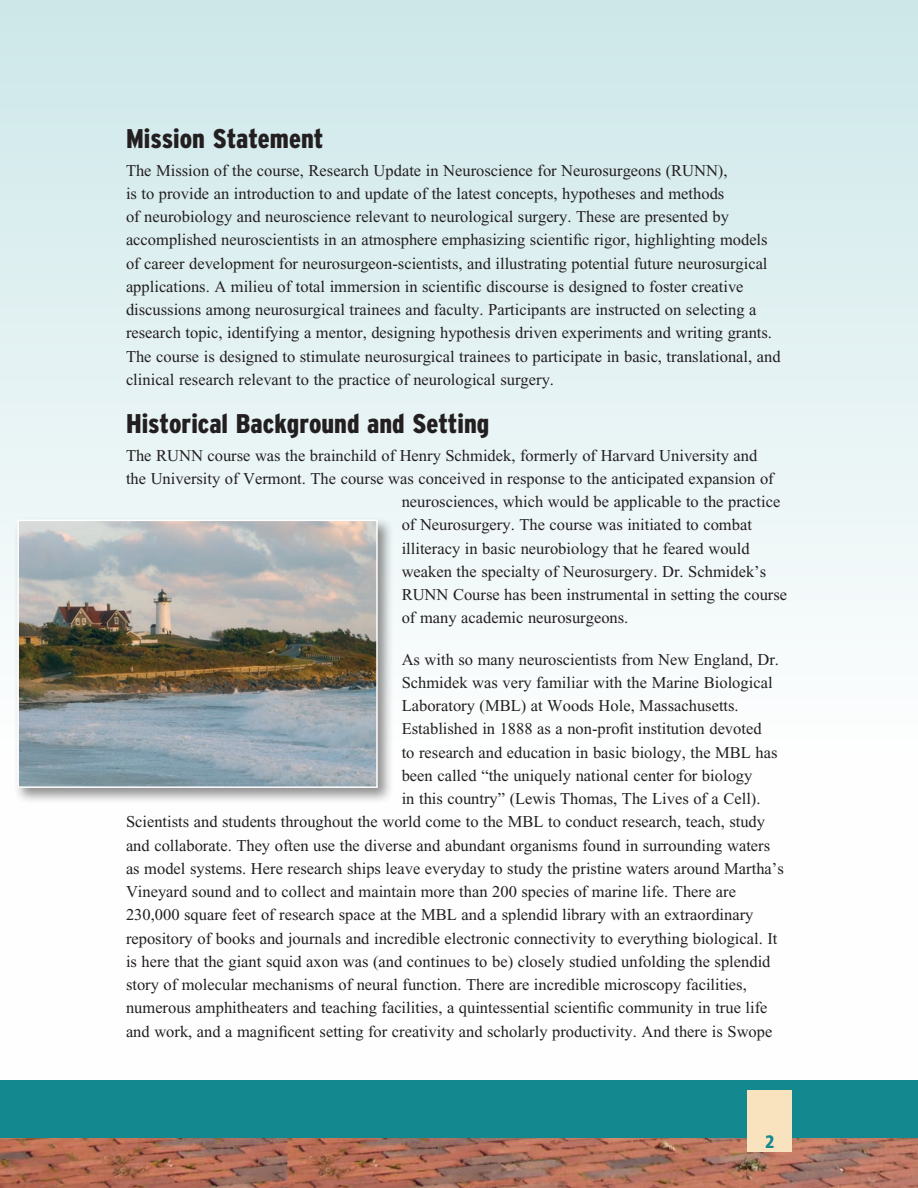
<style>
.page{position:relative;width:918px;height:1188px;background:#fff}
.page>*{position:absolute;margin:0;border:0;box-sizing:border-box;transform-origin:0 0}
.t1{font:900 condensed 27px "Interstate";color:#231f20}
.t2{font:900 condensed 18px "Frutiger";color:#13888e}
.t3{font:16.5px/23.2px "Times New Roman";color:#231f20}
</style>
<div class="page">
<img style="left:0;top:1138px;width:918px;height:50px">
<div style="left:0;top:0;width:917px;height:1090px;background:linear-gradient(to bottom,#d1e9eb,#fff)"></div>
<div style="left:0;top:1080px;width:918px;height:58px;background:#13888e"></div>
<div style="left:747px;top:1090px;width:45px;height:62px;background:#f9e3bf"></div>
<div style="left:14px;top:516px;width:380px;height:288px;background:#231f20;opacity:.5"></div>
<img style="left:20px;top:523px;width:355px;height:262px">
<div style="left:17px;top:520px;width:361px;height:268px;border:2px solid #fff"></div>
<h1 class="t1" style="left:126px;top:123px;width:199px">Mission Statement</h1>
<p class="t3" style="left:126px;top:158px;width:656px">The Mission of the course, Research Update in Neuroscience for Neurosurgeons (RUNN),<br>is to provide an introduction to and update of the latest concepts, hypotheses and methods<br>of neurobiology and neuroscience relevant to neurological surgery. These are presented by accomplished neuroscientists in an atmosphere emphasizing scientific rigor, highlighting models of career development for neurosurgeon-scientists, and illustrating potential future neurosurgical applications. A milieu of total immersion in scientific discourse is designed to foster creative discussions among neurosurgical trainees and faculty. Participants are instructed on selecting a research topic, identifying a mentor, designing hypothesis driven experiments and writing grants.<br>The course is designed to stimulate neurosurgical trainees to participate in basic, translational, and clinical research relevant to the practice of neurological surgery.</p>
<h1 class="t1" style="left:126px;top:408px;width:365px">Historical Background and Setting</h1>
<p class="t3" style="left:126px;top:443px;width:633px">The RUNN course was the brainchild of Henry Schmidek, formerly of Harvard University and</p>
<p class="t3" style="left:126px;top:467px;width:649px">the University of Vermont. The course was conceived in response to the anticipated expansion of</p>
<p class="t3" style="left:402px;top:490px;width:380px">neurosciences, which would be applicable to the practice</p>
<p class="t3" style="left:402px;top:513px;width:352px">of Neurosurgery. The course was initiated to combat</p>
<p class="t3" style="left:402px;top:536px;width:349px">illiteracy in basic neurobiology that he feared would</p>
<p class="t3" style="left:402px;top:560px;width:366px">weaken the specialty of Neurosurgery. Dr. Schmidek’s</p>
<p class="t3" style="left:402px;top:583px;width:387px">RUNN Course has been instrumental in setting the course</p>
<p class="t3" style="left:402px;top:606px;width:228px">of many academic neurosurgeons.</p>
<p class="t3" style="left:402px;top:647px;width:379px">As with so many neuroscientists from New England, Dr.</p>
<p class="t3" style="left:402px;top:671px;width:372px">Schmidek was very familiar with the Marine Biological</p>
<p class="t3" style="left:402px;top:694px;width:339px">Laboratory (MBL) at Woods Hole, Massachusetts.</p>
<p class="t3" style="left:402px;top:717px;width:361px">Established in 1888 as a non-profit institution devoted</p>
<p class="t3" style="left:402px;top:740px;width:377px">to research and education in basic biology, the MBL has</p>
<p class="t3" style="left:402px;top:764px;width:352px">been called “the uniquely national center for biology</p>
<p class="t3" style="left:402px;top:787px;width:360px">in this country” (Lewis Thomas, The Lives of a Cell).</p>
<p class="t3" style="left:126px;top:810px;width:641px">Scientists and students throughout the world come to the MBL to conduct research, teach, study</p>
<p class="t3" style="left:126px;top:833px;width:646px">and collaborate. They often use the diverse and abundant organisms found in surrounding waters</p>
<p class="t3" style="left:126px;top:857px;width:659px">as model systems. Here research ships leave everyday to study the pristine waters around Martha’s</p>
<p class="t3" style="left:126px;top:880px;width:612px">Vineyard sound and to collect and maintain more than 200 species of marine life. There are</p>
<p class="t3" style="left:126px;top:903px;width:629px">230,000 square feet of research space at the MBL and a splendid library with an extraordinary</p>
<p class="t3" style="left:126px;top:926px;width:653px">repository of books and journals and incredible electronic connectivity to everything biological. It</p>
<p class="t3" style="left:126px;top:950px;width:646px">is here that the giant squid axon was (and continues to be) closely studied unfolding the splendid</p>
<p class="t3" style="left:126px;top:973px;width:622px">story of molecular mechanisms of neural function. There are incredible microscopy facilities,</p>
<p class="t3" style="left:126px;top:996px;width:643px">numerous amphitheaters and teaching facilities, a quintessential scientific community in true life</p>
<p class="t3" style="left:126px;top:1019px;width:648px">and work, and a magnificent setting for creativity and scholarly productivity. And there is Swope</p>
<p class="t2" style="left:765px;top:1130px;width:11px">2</p>
</div>
